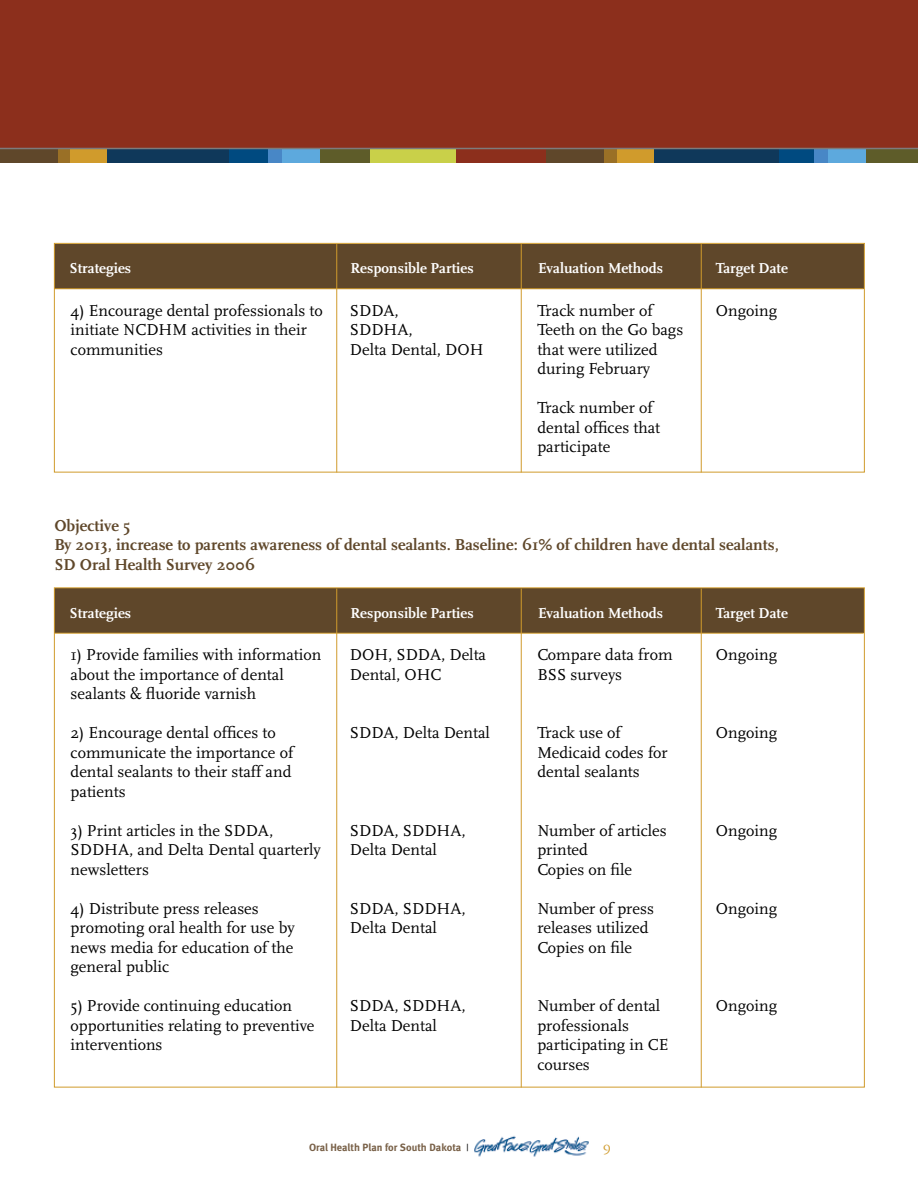
<style>
.page{position:relative;width:918px;height:1188px;background:#fff}
.page>*{position:absolute;margin:0;border:0;box-sizing:border-box;transform-origin:0 0}
.t1{font:16.5px/19.5px "Scala";color:#000}
.t2{font:700 16.5px/19.5px "Scala";color:#5f472a}
.t3{font:700 15px "Scala";color:#fff}
.t4{font:13.5px "Scala";color:#d09b2c}
.t5{font:700 10.5px "Meta";letter-spacing:.005em;color:#786047}
.s1{font-family:"Times";font-weight:400;color:#000}
</style>
<div class="page">
<div style="left:0;top:0;width:918px;height:154px;background:#8c2f1c"></div>
<div style="left:0;top:148px;width:59px;height:16px;background:#5f472a"></div>
<div style="left:58px;top:148px;width:13px;height:16px;background:#9a7026"></div>
<div style="left:107px;top:148px;width:127px;height:16px;background:#0f385a"></div>
<div style="left:230px;top:148px;width:39px;height:16px;background:#004a80"></div>
<div style="left:269px;top:148px;width:14px;height:16px;background:#4887c6"></div>
<div style="left:282px;top:148px;width:38px;height:16px;background:#5da9dd"></div>
<div style="left:320px;top:148px;width:52px;height:16px;background:#5e5c29"></div>
<div style="left:370px;top:148px;width:88px;height:16px;background:#c9d049"></div>
<div style="left:71px;top:148px;width:36px;height:16px;background:#d09b2c"></div>
<div style="left:456px;top:148px;width:92px;height:16px;background:#8c2f1c"></div>
<div style="left:546px;top:148px;width:59px;height:16px;background:#5f472a"></div>
<div style="left:604px;top:148px;width:13px;height:16px;background:#9a7026"></div>
<div style="left:653px;top:148px;width:128px;height:16px;background:#0f385a"></div>
<div style="left:780px;top:148px;width:35px;height:16px;background:#004a80"></div>
<div style="left:815px;top:148px;width:14px;height:16px;background:#4887c6"></div>
<div style="left:828px;top:148px;width:38px;height:16px;background:#5da9dd"></div>
<div style="left:866px;top:148px;width:52px;height:16px;background:#5e5c29"></div>
<div style="left:617px;top:148px;width:36px;height:16px;background:#d09b2c"></div>
<hr style="left:0;top:148px;width:918px;height:1px;background:#7d7b7c">
<img style="left:474px;top:1136px;width:115px;height:21px">
<div style="left:54px;top:244px;width:810px;height:45px;background:#5f472a"></div>
<div style="left:54px;top:243px;width:811px;height:229px;border:1px solid #d09b2c"></div>
<hr style="left:701px;top:244px;width:1px;height:228px;background:#d09b2c">
<hr style="left:521px;top:244px;width:1px;height:228px;background:#d09b2c">
<hr style="left:336px;top:244px;width:1px;height:228px;background:#d09b2c">
<hr style="left:54px;top:288px;width:810px;height:1px;background:#d09b2c">
<div style="left:54px;top:588px;width:810px;height:45px;background:#5f472a"></div>
<hr style="left:701px;top:589px;width:1px;height:498px;background:#d09b2c">
<hr style="left:521px;top:589px;width:1px;height:498px;background:#d09b2c">
<hr style="left:336px;top:589px;width:1px;height:498px;background:#d09b2c">
<hr style="left:54px;top:633px;width:810px;height:1px;background:#d09b2c">
<p class="t3" style="left:69px;top:260px;width:63px">Strategies</p>
<p class="t3" style="left:351px;top:260px;width:125px">Responsible Parties</p>
<p class="t3" style="left:538px;top:260px;width:127px">Evaluation Methods</p>
<p class="t3" style="left:716px;top:260px;width:74px">Target Date</p>
<p class="t1" style="left:71px;top:301px;width:254px">4) Encourage dental professionals to initiate NCDHM activities in their communities</p>
<p class="t1" style="left:350px;top:301px;width:135px">SDDA,<br>SDDHA,<br>Delta Dental, DOH</p>
<p class="t1" style="left:537px;top:301px;width:147px">Track number of<br>Teeth on the Go bags that were utilized during February</p>
<p class="t1" style="left:537px;top:398px;width:124px">Track number of dental offices that participate</p>
<p class="t1" style="left:716px;top:301px;width:63px">Ongoing</p>
<p class="t2" style="left:54px;top:516px;width:726px">Objective 5<br>By 2013, increase to parents awareness of dental sealants. Baseline: 61% of children have dental sealants,<br>SD Oral Health Survey 2006</p>
<p class="t3" style="left:69px;top:604px;width:63px">Strategies</p>
<p class="t3" style="left:351px;top:604px;width:125px">Responsible Parties</p>
<p class="t3" style="left:538px;top:604px;width:127px">Evaluation Methods</p>
<p class="t3" style="left:716px;top:604px;width:74px">Target Date</p>
<p class="t1" style="left:71px;top:645px;width:252px">1) Provide families with information about the importance of dental sealants &amp; fluoride varnish</p>
<p class="t1" style="left:71px;top:723px;width:224px">2) Encourage dental offices to communicate the importance of dental sealants to their staff and patients</p>
<p class="t1" style="left:71px;top:821px;width:252px">3) Print articles in the SDDA,<br>SDDHA, and Delta Dental quarterly newsletters</p>
<p class="t1" style="left:71px;top:899px;width:226px">4) Distribute press releases promoting oral health for use by news media for education of the general public</p>
<p class="t1" style="left:71px;top:996px;width:245px">5) Provide continuing education opportunities relating to preventive interventions</p>
<p class="t1" style="left:537px;top:645px;width:137px">Compare data from<br>BSS surveys</p>
<p class="t1" style="left:350px;top:646px;width:138px">DOH, SDDA, Delta<br>Dental, OHC</p>
<p class="t1" style="left:716px;top:646px;width:63px">Ongoing</p>
<p class="t1" style="left:537px;top:723px;width:132px">Track use of<br>Medicaid codes for dental sealants</p>
<p class="t1" style="left:350px;top:723px;width:142px">SDDA, Delta Dental</p>
<p class="t1" style="left:716px;top:723px;width:63px">Ongoing</p>
<p class="t1" style="left:537px;top:821px;width:131px">Number of articles printed<br>Copies on file</p>
<p class="t1" style="left:537px;top:899px;width:118px">Number of press releases utilized<br>Copies on file</p>
<p class="t1" style="left:716px;top:821px;width:63px">Ongoing</p>
<p class="t1" style="left:350px;top:821px;width:117px">SDDA, SDDHA,<br>Delta Dental</p>
<p class="t1" style="left:716px;top:899px;width:63px">Ongoing</p>
<p class="t1" style="left:350px;top:899px;width:117px">SDDA, SDDHA,<br>Delta Dental</p>
<p class="t1" style="left:537px;top:996px;width:133px">Number of dental professionals participating in CE courses</p>
<p class="t1" style="left:716px;top:996px;width:63px">Ongoing</p>
<p class="t1" style="left:350px;top:996px;width:117px">SDDA, SDDHA,<br>Delta Dental</p>
<p class="t5" style="left:309px;top:1141px;width:161px">Oral Health Plan for South Dakota <span class="s1">|</span></p>
<p class="t4" style="left:603px;top:1139px;width:10px">9</p>
</div>
